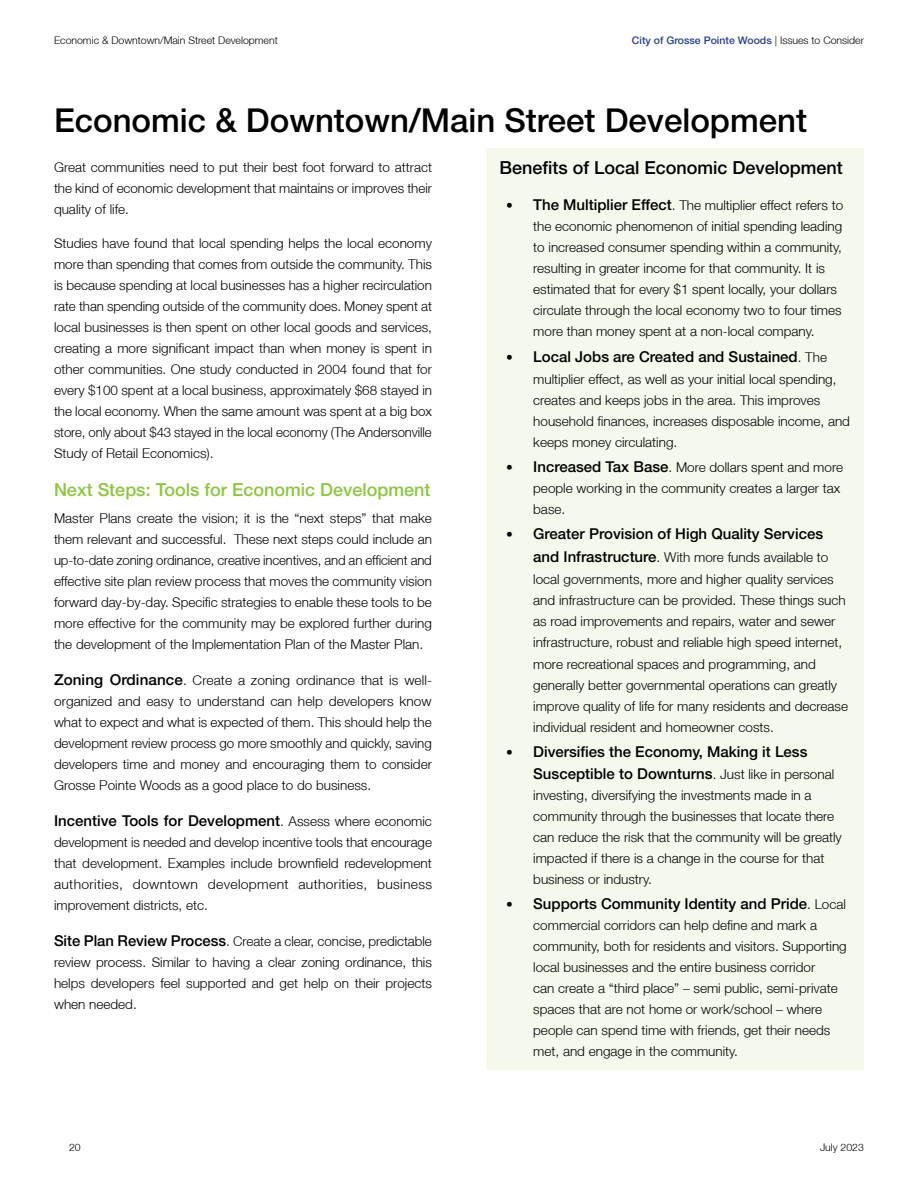
<style>
.page{position:relative;width:918px;height:1188px;background:#fff}
.page>*{position:absolute;margin:0;border:0;box-sizing:border-box;transform-origin:0 0}
.t1{font:500 33px "Helvetica Neue LT Std";color:#000}
.t2{font:500 18px "Helvetica Neue LT Std";color:#8dc63f}
.t3{font:500 18px "Helvetica Neue LT Std";color:#000}
.t4{font:500 15px/22.5px "Helvetica Neue LT Std";color:#000}
.t5{font:300 13.5px/21px "Helvetica Neue LT";color:#000}
.t6{font:300 10.5px "Helvetica Neue LT";color:#000}
.t7{font:500 10.5px "Helvetica Neue LT Std";color:#25408f}
.s1{font-family:"Helvetica Neue LT";font-weight:300;color:#000}
.s2{font-family:"Helvetica Neue LT Std";font-weight:500;font-size:15px}
.s3{font-family:"Helvetica Neue LT";font-weight:300;font-size:13.5px}
</style>
<div class="page">
<div style="left:486px;top:148px;width:378px;height:922px;background:#f4f9ec"></div>
<p class="t6" style="left:54px;top:34px;width:225px">Economic &amp; Downtown/Main Street Development</p>
<p class="t7" style="left:632px;top:34px;width:234px">City of Grosse Pointe Woods <span class="s1">| Issues to Consider</span></p>
<h1 class="t1" style="left:54px;top:100px;width:755px">Economic &amp; Downtown/Main Street Development</h1>
<h2 class="t3" style="left:500px;top:157px;width:345px">Benefits of Local Economic Development</h2>
<p class="t5" style="left:533px;top:195px;width:311px;text-indent:-27px">• <span class="s2">The Multiplier Effect</span>. The multiplier effect refers to the economic phenomenon of initial spending leading to increased consumer spending within a community, resulting in greater income for that community. It is estimated that for every $1 spent locally, your dollars circulate through the local economy two to four times more than money spent at a non-local company.</p>
<p class="t4" style="left:506px;top:345px;width:322px"><span class="s3">•</span> Local Jobs are Created and Sustained<span class="s3">. The</span></p>
<p class="t5" style="left:533px;top:368px;width:318px">multiplier effect, as well as your initial local spending, creates and keeps jobs in the area. This improves household finances, increases disposable income, and keeps money circulating.</p>
<p class="t5" style="left:533px;top:457px;width:311px;text-indent:-27px">• <span class="s2">Increased Tax Base</span>. More dollars spent and more people working in the community creates a larger tax base.</p>
<p class="t4" style="left:506px;top:523px;width:318px"><span class="s3">•</span> Greater Provision of High Quality Services</p>
<p class="t5" style="left:533px;top:546px;width:302px;line-height:22.5px"><span class="s2">and Infrastructure</span>. With more funds available to local governments, more and higher quality services</p>
<p class="t5" style="left:533px;top:590px;width:316px">and infrastructure can be provided. These things such as road improvements and repairs, water and sewer infrastructure, robust and reliable high speed internet, more recreational spaces and programming, and generally better governmental operations can greatly improve quality of life for many residents and decrease individual resident and homeowner costs.</p>
<p class="t4" style="left:533px;top:740px;width:302px;text-indent:-27px"><span class="s3">•</span> Diversifies the Economy, Making it Less<br>Susceptible to Downturns<span class="s3">. Just like in personal</span></p>
<p class="t5" style="left:533px;top:785px;width:310px">investing, diversifying the investments made in a community through the businesses that locate there can reduce the risk that the community will be greatly impacted if there is a change in the course for that business or industry.</p>
<p class="t4" style="left:506px;top:893px;width:341px"><span class="s3">•</span> Supports Community Identity and Pride<span class="s3">. Local</span></p>
<p class="t5" style="left:533px;top:915px;width:315px">commercial corridors can help define and mark a community, both for residents and visitors. Supporting local businesses and the entire business corridor<br>can create a “third place” – semi public, semi-private spaces that are not home or work/school – where people can spend time with friends, get their needs met, and engage in the community.</p>
<p class="t5" style="left:54px;top:156px;width:380px;text-align:justify">Great communities need to put their best foot forward to attract the kind of economic development that maintains or improves their quality of life.</p>
<p class="t5" style="left:54px;top:233px;width:380px;text-align:justify">Studies have found that local spending helps the local economy more than spending that comes from outside the community. This is because spending at local businesses has a higher recirculation rate than spending outside of the community does. Money spent at local businesses is then spent on other local goods and services, creating a more significant impact than when money is spent in other communities. One study conducted in 2004 found that for every $100 spent at a local business, approximately $68 stayed in the local economy. When the same amount was spent at a big box store, only about $43 stayed in the local economy (The Andersonville Study of Retail Economics).</p>
<h2 class="t2" style="left:54px;top:479px;width:378px">Next Steps: Tools for Economic Development</h2>
<p class="t5" style="left:54px;top:508px;width:380px;text-align:justify">Master Plans create the vision; it is the “next steps” that make them relevant and successful. These next steps could include an up-to-date zoning ordinance, creative incentives, and an efficient and effective site plan review process that moves the community vision forward day-by-day. Specific strategies to enable these tools to be more effective for the community may be explored further during the development of the Implementation Plan of the Master Plan.</p>
<p class="t5" style="left:54px;top:670px;width:380px;text-align:justify"><span class="s2">Zoning Ordinance</span>. Create a zoning ordinance that is well&shy;organized and easy to understand can help developers know what to expect and what is expected of them. This should help the development review process go more smoothly and quickly, saving developers time and money and encouraging them to consider Grosse Pointe Woods as a good place to do business.</p>
<p class="t4" style="left:54px;top:810px;width:379px">Incentive Tools for Development<span class="s3">. Assess where economic</span></p>
<p class="t5" style="left:54px;top:832px;width:380px;text-align:justify">development is needed and develop incentive tools that encourage that development. Examples include brownfield redevelopment authorities, downtown development authorities, business improvement districts, etc.</p>
<p class="t5" style="left:54px;top:931px;width:380px;text-align:justify"><span class="s2">Site Plan Review Process</span>. Create a clear, concise, predictable review process. Similar to having a clear zoning ordinance, this helps developers feel supported and get help on their projects when needed.</p>
<p class="t6" style="left:69px;top:1141px;width:13px">20</p>
<p class="t6" style="left:820px;top:1141px;width:45px">July 2023</p>
</div>
